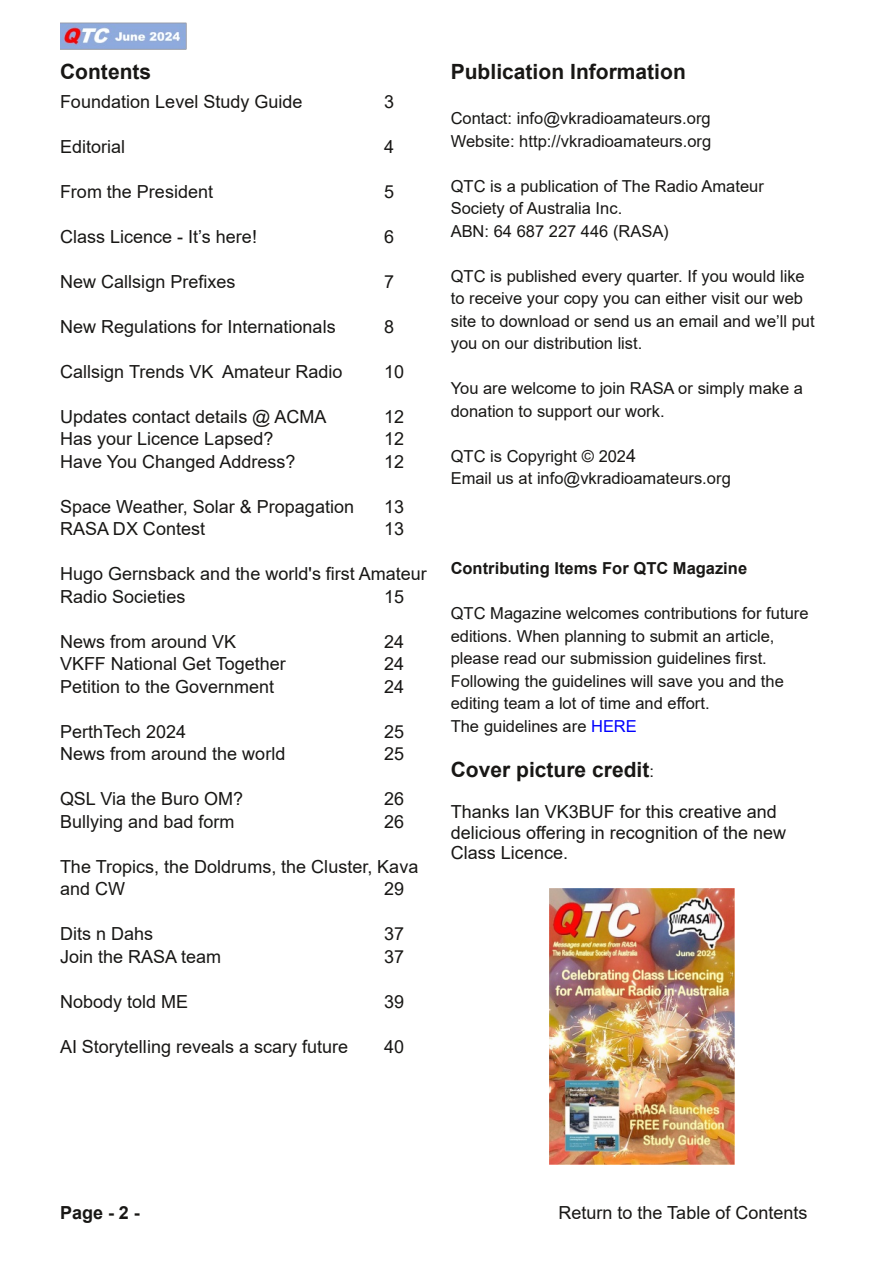
<style>
.page{position:relative;width:893px;height:1263px;background:#fff}
.page>*{position:absolute;margin:0;border:0;box-sizing:border-box;transform-origin:0 0}
.t1{font:700 21px "Arial";color:#181715}
.t2{font:18px/22.5px "Arial";color:#181715}
.t3{font:700 18px "Arial";color:#181715}
.t4{font:16.5px/22.5px "Arial";color:#181715}
.t5{font:700 16.5px "Arial";color:#181715}
.s1{font-size:18px}
.s2{color:#00f}
.s3{font-weight:400;font-size:16.5px}
</style>
<div class="page">
<img style="left:60px;top:22px;width:127px;height:28px">
<img style="left:549px;top:888px;width:185px;height:276px">
<p class="t1" style="left:60px;top:60px;width:93px">Contents</p>
<p class="t2" style="left:60px;top:90px;width:244px">Foundation Level Study Guide</p>
<p class="t2" style="left:384px;top:90px;width:12px">3</p>
<p class="t2" style="left:60px;top:135px;width:67px">Editorial</p>
<p class="t2" style="left:384px;top:135px;width:12px">4</p>
<p class="t2" style="left:60px;top:180px;width:155px">From the President</p>
<p class="t2" style="left:384px;top:180px;width:12px">5</p>
<p class="t2" style="left:60px;top:225px;width:198px">Class Licence - It’s here!</p>
<p class="t2" style="left:384px;top:225px;width:12px">6</p>
<p class="t2" style="left:60px;top:270px;width:177px">New Callsign Prefixes</p>
<p class="t2" style="left:384px;top:270px;width:12px">7</p>
<p class="t2" style="left:60px;top:315px;width:277px">New Regulations for Internationals</p>
<p class="t2" style="left:384px;top:315px;width:12px">8</p>
<p class="t2" style="left:60px;top:360px;width:284px">Callsign Trends VK Amateur Radio</p>
<p class="t2" style="left:384px;top:360px;width:22px">10</p>
<p class="t2" style="left:60px;top:405px;width:268px">Updates contact details @ ACMA</p>
<p class="t2" style="left:384px;top:405px;width:22px">12</p>
<p class="t2" style="left:60px;top:428px;width:215px">Has your Licence Lapsed?</p>
<p class="t2" style="left:384px;top:428px;width:22px">12</p>
<p class="t2" style="left:60px;top:450px;width:237px">Have You Changed Address?</p>
<p class="t2" style="left:384px;top:450px;width:22px">12</p>
<p class="t2" style="left:60px;top:495px;width:296px">Space Weather, Solar &amp; Propagation</p>
<p class="t2" style="left:384px;top:495px;width:22px">13</p>
<p class="t2" style="left:60px;top:518px;width:147px">RASA DX Contest</p>
<p class="t2" style="left:384px;top:518px;width:22px">13</p>
<p class="t2" style="left:60px;top:563px;width:368px">Hugo Gernsback and the world's first Amateur<br>Radio Societies</p>
<p class="t2" style="left:384px;top:585px;width:22px">15</p>
<p class="t2" style="left:60px;top:630px;width:178px">News from around VK</p>
<p class="t2" style="left:384px;top:630px;width:22px">24</p>
<p class="t2" style="left:60px;top:653px;width:227px">VKFF National Get Together</p>
<p class="t2" style="left:384px;top:653px;width:22px">24</p>
<p class="t2" style="left:60px;top:675px;width:216px">Petition to the Government</p>
<p class="t2" style="left:384px;top:675px;width:22px">24</p>
<p class="t2" style="left:60px;top:720px;width:128px">PerthTech 2024</p>
<p class="t2" style="left:384px;top:720px;width:22px">25</p>
<p class="t2" style="left:60px;top:743px;width:227px">News from around the world</p>
<p class="t2" style="left:384px;top:743px;width:22px">25</p>
<p class="t2" style="left:60px;top:788px;width:185px">QSL Via the Buro OM?</p>
<p class="t2" style="left:384px;top:788px;width:22px">26</p>
<p class="t2" style="left:60px;top:810px;width:176px">Bullying and bad form</p>
<p class="t2" style="left:384px;top:810px;width:22px">26</p>
<p class="t2" style="left:60px;top:855px;width:360px">The Tropics, the Doldrums, the Cluster, Kava and CW</p>
<p class="t2" style="left:384px;top:878px;width:22px">29</p>
<p class="t2" style="left:60px;top:923px;width:95px">Dits n Dahs</p>
<p class="t2" style="left:384px;top:923px;width:22px">37</p>
<p class="t2" style="left:60px;top:945px;width:163px">Join the RASA team</p>
<p class="t2" style="left:384px;top:945px;width:22px">37</p>
<p class="t2" style="left:60px;top:990px;width:130px">Nobody told ME</p>
<p class="t2" style="left:384px;top:990px;width:22px">39</p>
<p class="t2" style="left:60px;top:1035px;width:290px">AI Storytelling reveals a scary future</p>
<p class="t2" style="left:384px;top:1035px;width:22px">40</p>
<p class="t1" style="left:451px;top:60px;width:237px">Publication Information</p>
<p class="t4" style="left:451px;top:107px;width:262px">Contact: info@vkradioamateurs.org<br>Website: http://vkradioamateurs.org</p>
<p class="t4" style="left:451px;top:175px;width:315px">QTC is a publication of The Radio Amateur<br>Society of Australia Inc.<br>ABN: 64 687 227 446 (RASA)</p>
<p class="t4" style="left:451px;top:265px;width:365px">QTC is published every quarter. If you would like to receive your copy you can either visit our web site to download or send us an email and we’ll put you on our distribution list.</p>
<p class="t4" style="left:451px;top:377px;width:354px">You are welcome to join RASA or simply make a donation to support our work.</p>
<p class="t4" style="left:451px;top:445px;width:282px">QTC is Copyright © 202<span class="s1">4<br></span>Email us at info@vkradioamateurs.org</p>
<p class="t5" style="left:451px;top:559px;width:298px">Contributing Items For QTC Magazine</p>
<p class="t4" style="left:451px;top:602px;width:359px">QTC Magazine welcomes contributions for future editions. When planning to submit an article, please read our submission guidelines first.<br>Following the guidelines will save you and the editing team a lot of time and effort.<br>The guidelines are <span class="s2">HERE</span></p>
<p class="t1" style="left:451px;top:758px;width:205px">Cover picture credit<span class="s3">:</span></p>
<p class="t2" style="left:451px;top:801px;width:337px;line-height:20.7px">Thanks Ian VK3BUF for this creative and delicious offering in recognition of the new<br>Class Licence.</p>
<p class="t3" style="left:60px;top:1203px;width:81px">Page - 2 -</p>
<p class="t2" style="left:558px;top:1202px;width:251px">Return to the Table of Contents</p>
</div>
